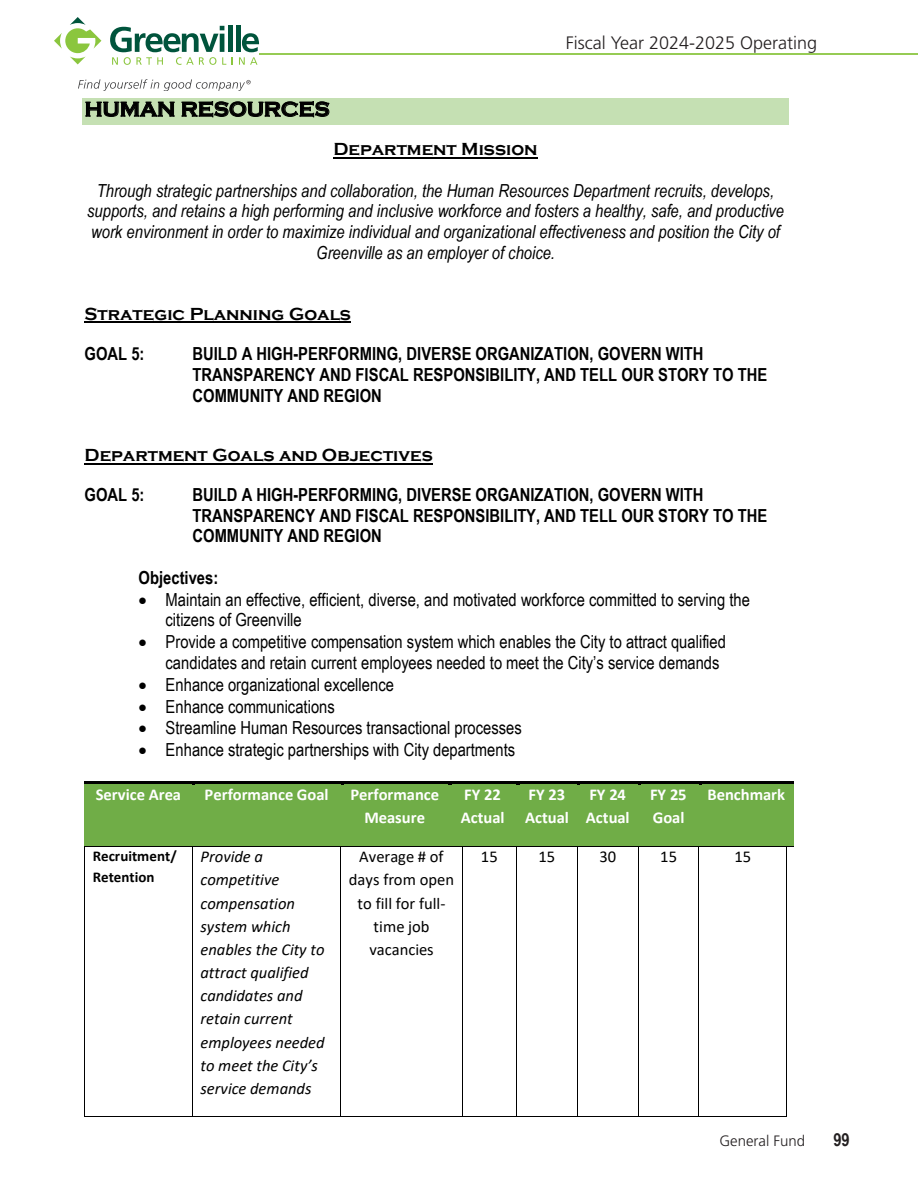
<style>
.page{position:relative;width:918px;height:1188px;background:#fff}
.page>*{position:absolute;margin:0;border:0;box-sizing:border-box;transform-origin:0 0}
.t1{font:700 21px "Copperplate Gothic";color:#000}
.t2{font:18px/20.5px "Arial Narrow";color:#000}
.t3{font:italic 18px/20.7px "Arial Narrow";color:#000;text-align:center}
.t4{font:700 18px/20.7px "Arial Narrow";color:#000}
.t5{font:700 18px/39.6px "Copperplate Gothic";color:#000}
.t6{font:300 18px "Frutiger LT Std";color:#231f20}
.t7{font:700 18px "Arial Narrow";color:#231f20}
.t8{font:italic 16.5px/23.1px "Calibri";color:#000}
.t9{font:700 16.5px/23.1px "Calibri";letter-spacing:-.005em;color:#fff}
.t10{font:16.5px/23.1px "Calibri";color:#000;text-align:center}
.t11{font:700 15px/21px "Calibri";letter-spacing:.005em;color:#000}
.t12{font:300 15px "Frutiger LT Std";color:#231f20}
.s1{font-family:"Arial Narrow"}
</style>
<div class="page">
<div style="left:82px;top:98px;width:707px;height:27px;background:#c5e0b3"></div>
<hr style="left:334px;top:157px;width:204px;height:2px;background:#000">
<hr style="left:85px;top:322px;width:266px;height:1px;background:#000">
<hr style="left:85px;top:463px;width:348px;height:2px;background:#000">
<div style="left:85px;top:785px;width:107px;height:61px;background:#70ad47"></div>
<div style="left:192px;top:785px;width:149px;height:61px;background:#70ad47"></div>
<div style="left:341px;top:785px;width:108px;height:61px;background:#70ad47"></div>
<div style="left:449px;top:785px;width:68px;height:61px;background:#70ad47"></div>
<div style="left:517px;top:785px;width:60px;height:61px;background:#70ad47"></div>
<div style="left:577px;top:785px;width:61px;height:61px;background:#70ad47"></div>
<div style="left:638px;top:785px;width:61px;height:61px;background:#70ad47"></div>
<div style="left:699px;top:785px;width:94px;height:61px;background:#70ad47"></div>
<hr style="left:85px;top:781px;width:107px;height:3px;background:#000">
<hr style="left:85px;top:784px;width:107px;height:1px;background:#70ad47">
<svg style="left:192px;top:781px;width:4px;height:4px"></svg>
<hr style="left:196px;top:781px;width:145px;height:3px;background:#000">
<hr style="left:196px;top:784px;width:145px;height:1px;background:#70ad47">
<svg style="left:341px;top:781px;width:3px;height:4px"></svg>
<hr style="left:344px;top:781px;width:105px;height:3px;background:#000">
<hr style="left:344px;top:784px;width:105px;height:1px;background:#70ad47">
<svg style="left:449px;top:781px;width:3px;height:4px"></svg>
<hr style="left:452px;top:781px;width:65px;height:3px;background:#000">
<hr style="left:452px;top:784px;width:65px;height:1px;background:#70ad47">
<svg style="left:517px;top:781px;width:3px;height:4px"></svg>
<hr style="left:520px;top:781px;width:57px;height:3px;background:#000">
<hr style="left:520px;top:784px;width:57px;height:1px;background:#70ad47">
<svg style="left:577px;top:781px;width:4px;height:4px"></svg>
<hr style="left:581px;top:781px;width:57px;height:3px;background:#000">
<hr style="left:581px;top:784px;width:57px;height:1px;background:#70ad47">
<svg style="left:638px;top:781px;width:3px;height:4px"></svg>
<hr style="left:641px;top:781px;width:58px;height:3px;background:#000">
<hr style="left:641px;top:784px;width:58px;height:1px;background:#70ad47">
<svg style="left:699px;top:781px;width:3px;height:4px"></svg>
<hr style="left:702px;top:781px;width:91px;height:3px;background:#000">
<hr style="left:702px;top:784px;width:91px;height:1px;background:#70ad47">
<hr style="left:86px;top:846px;width:106px;height:1px;background:#000">
<hr style="left:193px;top:846px;width:148px;height:1px;background:#000">
<hr style="left:342px;top:846px;width:107px;height:1px;background:#000">
<svg style="left:449px;top:846px;width:13px;height:1px"></svg>
<hr style="left:463px;top:846px;width:53px;height:1px;background:#000">
<hr style="left:518px;top:846px;width:59px;height:1px;background:#000">
<hr style="left:578px;top:846px;width:60px;height:1px;background:#000">
<hr style="left:639px;top:846px;width:60px;height:1px;background:#000">
<hr style="left:700px;top:846px;width:86px;height:1px;background:#000">
<hr style="left:84px;top:846px;width:1px;height:270px;background:#000">
<hr style="left:85px;top:1116px;width:107px;height:1px;background:#000">
<hr style="left:192px;top:846px;width:1px;height:270px;background:#000">
<hr style="left:193px;top:1116px;width:148px;height:1px;background:#000">
<hr style="left:341px;top:846px;width:1px;height:270px;background:#000">
<hr style="left:341px;top:1116px;width:121px;height:1px;background:#000">
<hr style="left:462px;top:846px;width:1px;height:270px;background:#000">
<hr style="left:463px;top:1116px;width:53px;height:1px;background:#000">
<hr style="left:516px;top:846px;width:1px;height:270px;background:#000">
<hr style="left:517px;top:1116px;width:60px;height:1px;background:#000">
<hr style="left:577px;top:846px;width:1px;height:270px;background:#000">
<hr style="left:578px;top:1116px;width:60px;height:1px;background:#000">
<hr style="left:638px;top:846px;width:1px;height:270px;background:#000">
<hr style="left:639px;top:1116px;width:60px;height:1px;background:#000">
<hr style="left:699px;top:846px;width:1px;height:270px;background:#000">
<hr style="left:699px;top:1116px;width:87px;height:1px;background:#000">
<hr style="left:786px;top:846px;width:1px;height:270px;background:#000">
<hr style="left:259px;top:53px;width:659px;height:2px;background:#96cb54">
<svg style="left:54px;top:17px;width:47px;height:47px"></svg>
<svg style="left:110px;top:26px;width:116px;height:39px"></svg>
<div style="left:228px;top:25px;width:5px;height:27px;background:#00543c"></div>
<div style="left:236px;top:25px;width:5px;height:27px;background:#00543c"></div>
<svg style="left:239px;top:33px;width:20px;height:32px"></svg>
<svg style="left:78px;top:79px;width:173px;height:12px"></svg>
<p class="t1" style="left:85px;top:98px;width:247px">HUMAN RESOURCES</p>
<p class="t6" style="left:566px;top:32px;width:253px">Fiscal Year 2024-2025 Operating</p>
<p class="t5" style="left:334px;top:130px;width:206px">Department Mission</p>
<p class="t3" style="left:87px;top:179px;width:698px">Through strategic partnerships and collaboration, the Human Resources Department recruits, develops, supports, and retains a high performing and inclusive workforce and fosters a healthy, safe, and productive work environment in order to maximize individual and organizational effectiveness and position the City of Greenville as an employer of choice.</p>
<p class="t5" style="left:85px;top:294px;width:268px">Strategic Planning Goals</p>
<p class="t4" style="left:85px;top:343px;width:61px">GOAL 5:</p>
<p class="t4" style="left:193px;top:343px;width:576px">BUILD A HIGH-PERFORMING, DIVERSE ORGANIZATION, GOVERN WITH<br>TRANSPARENCY AND FISCAL RESPONSIBILITY, AND TELL OUR STORY TO THE<br>COMMUNITY AND REGION</p>
<p class="t5" style="left:85px;top:436px;width:350px">Department Goals and Objectives<br><span class="s1">GOAL 5:</span></p>
<p class="t4" style="left:193px;top:483px;width:576px">BUILD A HIGH-PERFORMING, DIVERSE ORGANIZATION, GOVERN WITH<br>TRANSPARENCY AND FISCAL RESPONSIBILITY, AND TELL OUR STORY TO THE<br>COMMUNITY AND REGION</p>
<p class="t4" style="left:139px;top:566px;width:81px">Objectives:</p>
<p class="t2" style="left:166px;top:588px;width:586px;text-indent:-27px">• Maintain an effective, efficient, diverse, and motivated workforce committed to serving the citizens of Greenville</p>
<p class="t2" style="left:166px;top:631px;width:562px;text-indent:-27px">• Provide a competitive compensation system which enables the City to attract qualified candidates and retain current employees needed to meet the City’s service demands</p>
<p class="t2" style="left:139px;top:673px;width:257px">• Enhance organizational excellence</p>
<p class="t2" style="left:139px;top:695px;width:198px">• Enhance communications</p>
<p class="t2" style="left:139px;top:717px;width:385px">• Streamline Human Resources transactional processes</p>
<p class="t2" style="left:139px;top:739px;width:378px">• Enhance strategic partnerships with City departments</p>
<p class="t9" style="left:96px;top:783px;width:87px">Service Area</p>
<p class="t9" style="left:205px;top:783px;width:125px">Performance Goal</p>
<p class="t9" style="left:350px;top:783px;width:90px;text-align:center">Performance<br>Measure</p>
<p class="t9" style="left:461px;top:783px;width:45px">FY 22<br>Actual</p>
<p class="t9" style="left:525px;top:783px;width:45px">FY 23<br>Actual</p>
<p class="t9" style="left:586px;top:783px;width:45px">FY 24<br>Actual</p>
<p class="t9" style="left:650px;top:783px;width:38px">FY 25<br>Goal</p>
<p class="t9" style="left:707px;top:783px;width:79px">Benchmark</p>
<p class="t11" style="left:93px;top:845px;width:86px">Recruitment/<br>Retention</p>
<p class="t8" style="left:200px;top:844px;width:126px">Provide a competitive compensation system which enables the City to attract qualified candidates and retain current employees needed to meet the City’s service demands</p>
<p class="t10" style="left:349px;top:845px;width:107px">Average # of days from open to fill for full&shy;time job vacancies</p>
<p class="t10" style="left:481px;top:845px;width:18px">15</p>
<p class="t10" style="left:539px;top:845px;width:18px">15</p>
<p class="t10" style="left:599px;top:845px;width:18px">30</p>
<p class="t10" style="left:660px;top:845px;width:18px">15</p>
<p class="t10" style="left:734px;top:845px;width:18px">15</p>
<p class="t12" style="left:719px;top:1132px;width:87px">General Fund</p>
<p class="t7" style="left:833px;top:1126px;width:18px">99</p>
</div>
